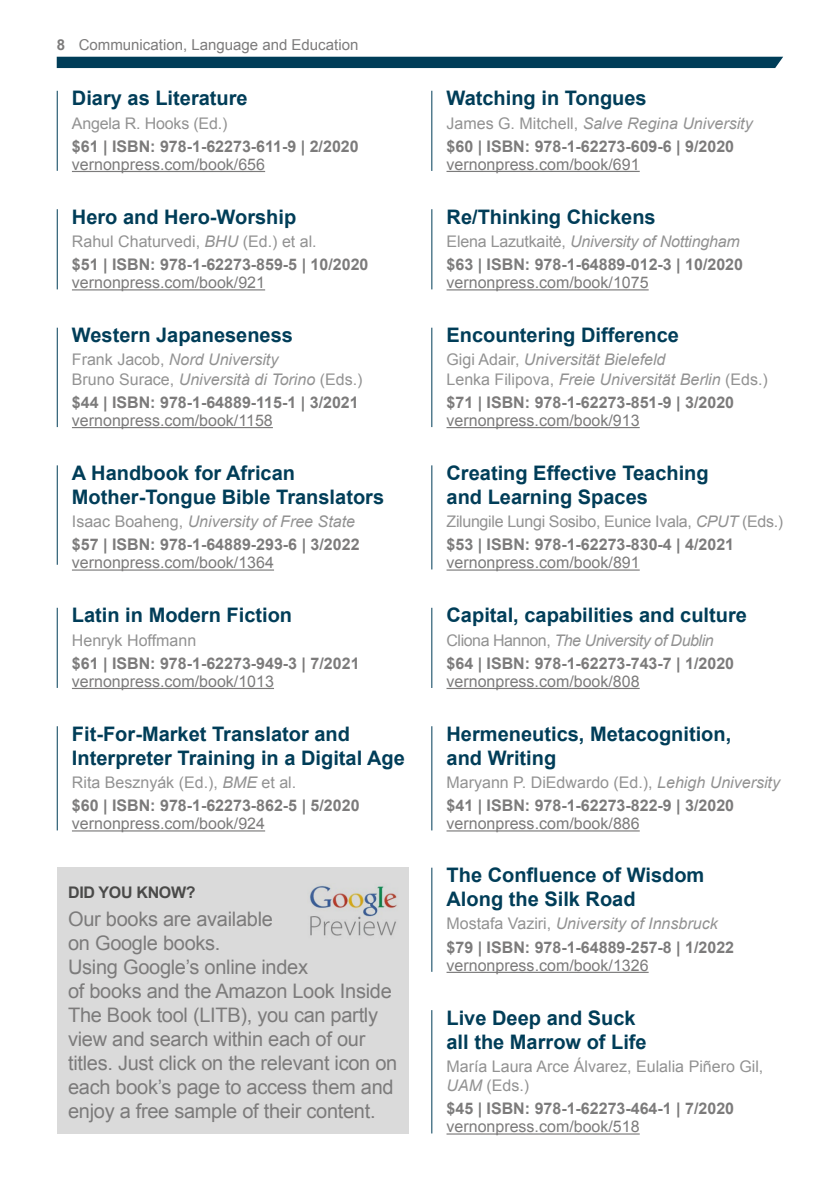
<style>
.page{position:relative;width:840px;height:1191px;background:#fff}
.page>*{position:absolute;margin:0;border:0;box-sizing:border-box;transform-origin:0 0}
.t1{font:700 20px/24px "Arial";color:#003d58}
.t2{font:20px/24px "Arial";letter-spacing:-.015em;color:#7c7b7b}
.t3{font:700 16px/23.2px "Arial";color:#7c7b7b}
.t4{font:16px "Arial";color:#7c7b7b}
.t5{font:italic 16px/19.2px "Arial";color:#929292}
.t6{font:16px/19.2px "Arial";color:#929292}
.t7{font:16px/23.2px "Arial";letter-spacing:-.02em;color:#929292}
.t8{font:700 16px "Arial";letter-spacing:-.02em;color:#4a4a49}
.t9{font:15px "Arial";color:#7c7b7b}
.t10{font:700 15px "Arial";color:#7c7b7b}
.s1{font-weight:400;color:#929292}
.s2{font-weight:400;font-style:italic;color:#929292}
.s3{font-style:normal}
.s4{font-style:italic}
.s5{font-weight:700;color:#7c7b7b}
</style>
<div class="page">
<div style="left:57px;top:57px;width:725px;height:11px;background:#003d58"></div>
<hr style="left:72px;top:569px;width:202px;height:1px;background:#7c7b7b">
<hr style="left:57px;top:465px;width:1px;height:100px;background:#003d58">
<hr style="left:72px;top:688px;width:202px;height:1px;background:#7c7b7b">
<hr style="left:57px;top:608px;width:1px;height:80px;background:#003d58">
<hr style="left:446px;top:971px;width:202px;height:2px;background:#7c7b7b">
<hr style="left:431px;top:867px;width:1px;height:104px;background:#003d58">
<hr style="left:446px;top:830px;width:193px;height:1px;background:#7c7b7b">
<hr style="left:431px;top:726px;width:1px;height:104px;background:#003d58">
<hr style="left:446px;top:427px;width:193px;height:1px;background:#7c7b7b">
<hr style="left:431px;top:328px;width:1px;height:99px;background:#003d58">
<hr style="left:446px;top:688px;width:193px;height:1px;background:#7c7b7b">
<hr style="left:431px;top:608px;width:1px;height:80px;background:#003d58">
<hr style="left:431px;top:91px;width:1px;height:80px;background:#003d58">
<hr style="left:446px;top:171px;width:193px;height:1px;background:#7c7b7b">
<hr style="left:446px;top:1133px;width:193px;height:1px;background:#7c7b7b">
<hr style="left:431px;top:1010px;width:1px;height:123px;background:#003d58">
<hr style="left:431px;top:465px;width:1px;height:104px;background:#003d58">
<hr style="left:446px;top:569px;width:193px;height:1px;background:#7c7b7b">
<hr style="left:72px;top:427px;width:201px;height:1px;background:#7c7b7b">
<hr style="left:57px;top:328px;width:1px;height:99px;background:#003d58">
<hr style="left:57px;top:91px;width:1px;height:80px;background:#003d58">
<hr style="left:72px;top:171px;width:193px;height:1px;background:#7c7b7b">
<hr style="left:431px;top:209px;width:1px;height:80px;background:#003d58">
<hr style="left:446px;top:289px;width:202px;height:1px;background:#7c7b7b">
<hr style="left:57px;top:726px;width:1px;height:104px;background:#003d58">
<hr style="left:72px;top:830px;width:193px;height:1px;background:#7c7b7b">
<hr style="left:57px;top:209px;width:1px;height:80px;background:#003d58">
<hr style="left:72px;top:289px;width:193px;height:1px;background:#7c7b7b">
<div style="left:57px;top:867px;width:351px;height:267px;background:#dadada"></div>
<img style="left:310px;top:885px;width:87px;height:51px">
<p class="t10" style="left:57px;top:34px;width:10px">8</p>
<p class="t9" style="left:79px;top:35px;width:281px">Communication, Language and Education</p>
<p class="t1" style="left:72px;top:87px;width:177px">Diary as Literature</p>
<p class="t6" style="left:72px;top:113px;width:157px">Angela R. Hooks (Ed.)</p>
<p class="t3" style="left:72px;top:135px;width:288px">$61 | ISBN: 978-1-62273-611-9 | 2/2020</p>
<p class="t4" style="left:72px;top:154px;width:194px">vernonpress.com/book/656</p>
<p class="t1" style="left:72px;top:205px;width:226px">Hero and Hero-Worship</p>
<p class="t3" style="left:72px;top:230px;width:298px"><span class="s1">Rahul Chaturvedi,</span> <span class="s2">BHU</span> <span class="s1">(Ed.) et al.<br></span>$51 | ISBN: 978-1-62273-859-5 | 10/2020</p>
<p class="t4" style="left:72px;top:272px;width:194px">vernonpress.com/book/921</p>
<p class="t1" style="left:72px;top:324px;width:222px">Western Japaneseness</p>
<p class="t5" style="left:72px;top:350px;width:292px"><span class="s3">Frank Jacob,</span> Nord University<br><span class="s3">Bruno Surace,</span> Università di Torino <span class="s3">(Eds.)</span></p>
<p class="t3" style="left:72px;top:391px;width:288px">$44 | ISBN: 978-1-64889-115-1 | 3/2021</p>
<p class="t4" style="left:72px;top:410px;width:202px">vernonpress.com/book/1158</p>
<p class="t1" style="left:72px;top:461px;width:313px">A Handbook for African<br>Mother-Tongue Bible Translators</p>
<p class="t3" style="left:72px;top:510px;width:289px"><span class="s1">Isaac Boaheng,</span> <span class="s2">University of Free State </span>$57 | ISBN: 978-1-64889-293-6 | 3/2022</p>
<p class="t4" style="left:72px;top:552px;width:203px">vernonpress.com/book/1364</p>
<p class="t1" style="left:72px;top:604px;width:222px">Latin in Modern Fiction</p>
<p class="t6" style="left:72px;top:630px;width:126px">Henryk Hoffmann</p>
<p class="t3" style="left:72px;top:652px;width:289px">$61 | ISBN: 978-1-62273-949-3 | 7/2021</p>
<p class="t4" style="left:72px;top:670px;width:203px">vernonpress.com/book/1013</p>
<p class="t1" style="left:72px;top:722px;width:334px">Fit-For-Market Translator and<br>Interpreter Training in a Digital Age</p>
<p class="t3" style="left:72px;top:771px;width:289px"><span class="s1">Rita Besznyák (Ed.),</span> <span class="s2">BME</span> <span class="s1">et al.<br></span>$60 | ISBN: 978-1-62273-862-5 | 5/2020</p>
<p class="t4" style="left:72px;top:813px;width:194px">vernonpress.com/book/924</p>
<p class="t8" style="left:68px;top:882px;width:129px">DID YOU KNOW?</p>
<p class="t2" style="left:68px;top:907px;width:330px">Our books are available<br>on Google books.<br>Using Google’s online index<br>of books and the Amazon Look Inside<br>The Book tool (LITB), you can partly view and search within each of our titles. Just click on the relevant icon on each book’s page to access them and enjoy a free sample of their content.</p>
<p class="t1" style="left:446px;top:87px;width:201px">Watching in Tongues</p>
<p class="t3" style="left:446px;top:112px;width:307px"><span class="s1">James G. Mitchell,</span> <span class="s2">Salve Regina University </span>$60 | ISBN: 978-1-62273-609-6 | 9/2020</p>
<p class="t4" style="left:446px;top:154px;width:194px">vernonpress.com/book/691</p>
<p class="t1" style="left:446px;top:205px;width:210px">Re/Thinking Chickens</p>
<p class="t3" style="left:446px;top:230px;width:298px"><span class="s1">Elena Lazutkaitė,</span> <span class="s2">University of Nottingham </span>$63 | ISBN: 978-1-64889-012-3 | 10/2020</p>
<p class="t4" style="left:446px;top:272px;width:203px">vernonpress.com/book/1075</p>
<p class="t1" style="left:446px;top:324px;width:234px">Encountering Difference</p>
<p class="t5" style="left:446px;top:350px;width:323px"><span class="s3">Gigi Adair,</span> Universität Bielefeld<br><span class="s3">Lenka Filipova,</span> Freie Universität Berlin <span class="s3">(Eds.)</span></p>
<p class="t3" style="left:446px;top:391px;width:289px">$71 | ISBN: 978-1-62273-851-9 | 3/2020</p>
<p class="t4" style="left:446px;top:410px;width:194px">vernonpress.com/book/913</p>
<p class="t1" style="left:446px;top:461px;width:263px">Creating Effective Teaching and Learning Spaces</p>
<p class="t7" style="left:446px;top:510px;width:338px">Zilungile Lungi Sosibo, Eunice Ivala, <span class="s4">CPUT</span> (Eds.) <span class="s5">$53 | ISBN: 978-1-62273-830-4 | 4/2021</span></p>
<p class="t4" style="left:446px;top:552px;width:194px">vernonpress.com/book/891</p>
<p class="t1" style="left:446px;top:604px;width:302px">Capital, capabilities and culture</p>
<p class="t3" style="left:446px;top:629px;width:289px"><span class="s1">Cliona Hannon,</span> <span class="s2">The University of Dublin </span>$64 | ISBN: 978-1-62273-743-7 | 1/2020</p>
<p class="t4" style="left:446px;top:670px;width:194px">vernonpress.com/book/808</p>
<p class="t1" style="left:446px;top:722px;width:286px">Hermeneutics, Metacognition, and Writing</p>
<p class="t3" style="left:446px;top:771px;width:335px"><span class="s1">Maryann P. DiEdwardo (Ed.),</span> <span class="s2">Lehigh University </span>$41 | ISBN: 978-1-62273-822-9 | 3/2020</p>
<p class="t4" style="left:446px;top:813px;width:194px">vernonpress.com/book/886</p>
<p class="t1" style="left:446px;top:864px;width:259px">The Confluence of Wisdom<br>Along the Silk Road</p>
<p class="t3" style="left:446px;top:912px;width:289px"><span class="s1">Mostafa Vaziri,</span> <span class="s2">University of Innsbruck </span>$79 | ISBN: 978-1-64889-257-8 | 1/2022</p>
<p class="t4" style="left:446px;top:954px;width:203px">vernonpress.com/book/1326</p>
<p class="t1" style="left:446px;top:1006px;width:202px">Live Deep and Suck all the Marrow of Life</p>
<p class="t6" style="left:446px;top:1056px;width:318px">María Laura Arce Álvarez, Eulalia Piñero Gil,<br><span class="s4">UAM</span> (Eds.)</p>
<p class="t3" style="left:446px;top:1097px;width:289px">$45 | ISBN: 978-1-62273-464-1 | 7/2020</p>
<p class="t4" style="left:446px;top:1116px;width:194px">vernonpress.com/book/518</p>
</div>
